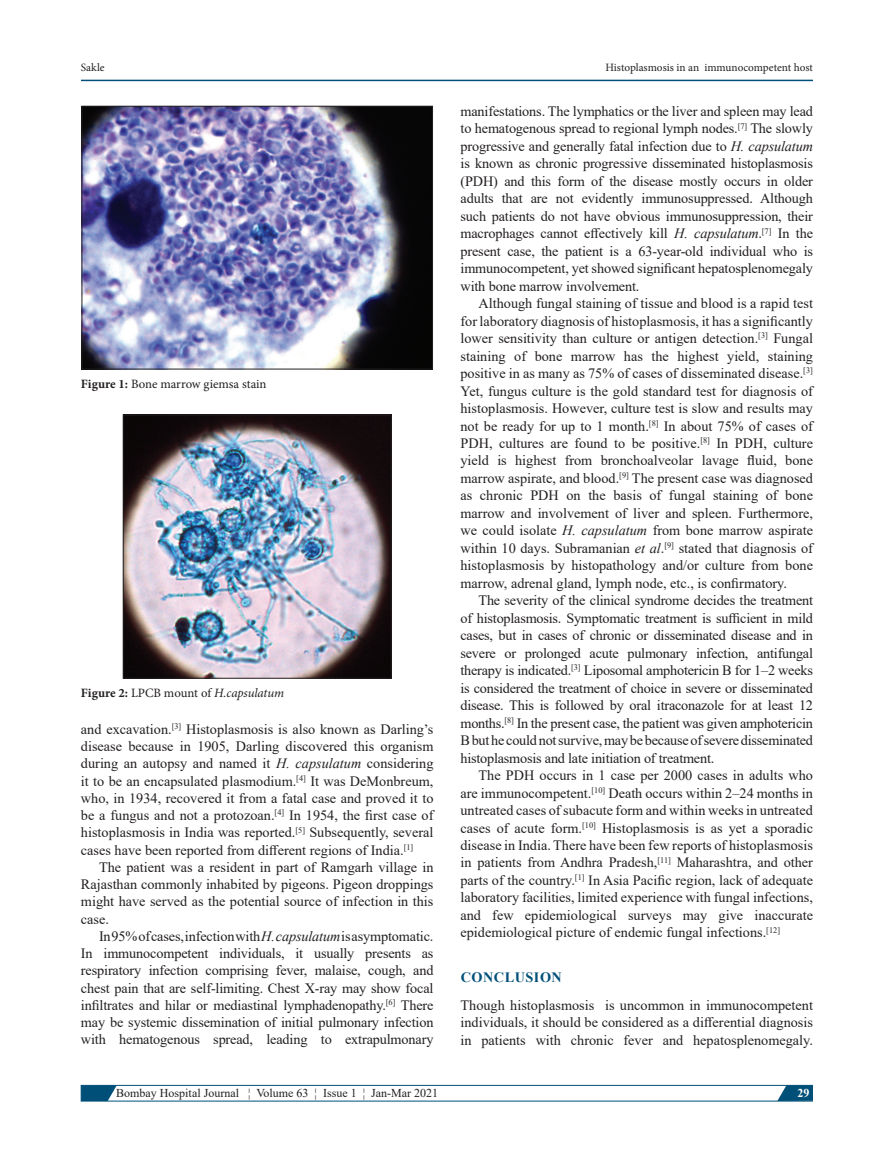
<style>
.page{position:relative;width:894px;height:1170px;background:#fff}
.page>*{position:absolute;margin:0;border:0;box-sizing:border-box;transform-origin:0 0}
.TX{font:14.25px/17.4px "Times New Roman";letter-spacing:-.005em;color:#231f20;text-align:justify}
.TXFL{font:14.25px/17.2px "Times New Roman";color:#231f20;text-align:justify}
.t1{font:700 14.25px "Times New Roman";letter-spacing:.035em;color:#004f79}
.FGC{font:italic 12.75px "Minion Pro";letter-spacing:-.01em;color:#231f20}
.FGC-2{font:12.75px "Minion Pro";letter-spacing:-.005em;color:#231f20}
.t2{font:12px "Times New Roman";color:#231f20}
.t3{font:700 12px "Times New Roman";color:#fff}
.t4{font:11.25px "Minion Pro";color:#231f20}
.s1{font-weight:700}
.s2{font-weight:700;font-style:normal}
.s3{font-style:normal}
.s4{font-style:italic}
</style>
<div class="page">
<hr style="left:81px;top:80px;width:731px;height:1px;background:#004f79">
<svg style="left:81px;top:1085px;width:732px;height:16px"></svg>
<img style="left:125px;top:417px;width:264px;height:259px">
<div style="left:123px;top:415px;width:268px;height:263px;border:1px solid #231f20"></div>
<img style="left:84px;top:108px;width:346px;height:259px">
<div style="left:82px;top:106px;width:350px;height:263px;border:1px solid #231f20"></div>
<p class="t4" style="left:81px;top:60px;width:25px">Sakle</p>
<p class="t4" style="left:605px;top:60px;width:209px">Histoplasmosis in an immunocompetent host</p>
<p class="FGC-2" style="left:81px;top:375px;width:187px"><span class="s1">Figure 1:</span> Bone marrow giemsa stain</p>
<p class="FGC" style="left:81px;top:684px;width:204px"><span class="s2">Figure 2:</span> <span class="s3">LPCB mount of</span> H.capsulatum</p>
<p class="TXFL" style="left:81px;top:720px;width:354px">and excavation.<sup>[3]</sup> Histoplasmosis is also known as Darling’s disease because in 1905, Darling discovered this organism during an autopsy and named it <span class="s4">H. capsulatum</span> considering it to be an encapsulated plasmodium.<sup>[4]</sup> It was DeMonbreum, who, in 1934, recovered it from a fatal case and proved it to be a fungus and not a protozoan.<sup>[4]</sup> In 1954, the first case of histoplasmosis in India was reported.<sup>[5]</sup> Subsequently, several cases have been reported from different regions of India.<sup>[1]</sup></p>
<p class="TX" style="left:81px;top:858px;width:354px;text-indent:18px">The patient was a resident in part of Ramgarh village in Rajasthan commonly inhabited by pigeons. Pigeon droppings might have served as the potential source of infection in this case.</p>
<p class="TX" style="left:81px;top:927px;width:354px;text-indent:18px">In 95% of cases, infection with <span class="s4">H. capsulatum</span> is asymptomatic.<br>In immunocompetent individuals, it usually presents as respiratory infection comprising fever, malaise, cough, and chest pain that are self-limiting. Chest X-ray may show focal infiltrates and hilar or mediastinal lymphadenopathy.<sup>[6]</sup> There may be systemic dissemination of initial pulmonary infection with hematogenous spread, leading to extrapulmonary</p>
<p class="TX" style="left:460px;top:102px;width:354px">manifestations. The lymphatics or the liver and spleen may lead to hematogenous spread to regional lymph nodes.<sup>[7]</sup> The slowly progressive and generally fatal infection due to <span class="s4">H. capsulatum </span>is known as chronic progressive disseminated histoplasmosis (PDH) and this form of the disease mostly occurs in older adults that are not evidently immunosuppressed. Although such patients do not have obvious immunosuppression, their macrophages cannot effectively kill <span class="s4">H. capsulatum</span>.<sup>[7]</sup> In the present case, the patient is a 63-year-old individual who is immunocompetent, yet showed significant hepatosplenomegaly with bone marrow involvement.</p>
<p class="TX" style="left:460px;top:294px;width:354px;text-indent:18px">Although fungal staining of tissue and blood is a rapid test for laboratory diagnosis of histoplasmosis, it has a significantly lower sensitivity than culture or antigen detection.<sup>[3]</sup> Fungal staining of bone marrow has the highest yield, staining positive in as many as 75% of cases of disseminated disease.<sup>[3] </sup>Yet, fungus culture is the gold standard test for diagnosis of histoplasmosis. However, culture test is slow and results may not be ready for up to 1 month.<sup>[8]</sup> In about 75% of cases of PDH, cultures are found to be positive.<sup>[8]</sup> In PDH, culture yield is highest from bronchoalveolar lavage fluid, bone marrow aspirate, and blood.<sup>[9]</sup> The present case was diagnosed as chronic PDH on the basis of fungal staining of bone marrow and involvement of liver and spleen. Furthermore, we could isolate <span class="s4">H. capsulatum</span> from bone marrow aspirate within 10 days. Subramanian <span class="s4">et al</span>.<sup>[9]</sup> stated that diagnosis of histoplasmosis by histopathology and/or culture from bone marrow, adrenal gland, lymph node, etc., is confirmatory.</p>
<p class="TX" style="left:460px;top:591px;width:354px;text-indent:18px">The severity of the clinical syndrome decides the treatment of histoplasmosis. Symptomatic treatment is sufficient in mild cases, but in cases of chronic or disseminated disease and in severe or prolonged acute pulmonary infection, antifungal therapy is indicated.<sup>[3]</sup> Liposomal amphotericin B for 1–2 weeks is considered the treatment of choice in severe or disseminated disease. This is followed by oral itraconazole for at least 12 months.<sup>[8]</sup> In the present case, the patient was given amphotericin B but he could not survive, may be because of severe disseminated histoplasmosis and late initiation of treatment.</p>
<p class="TX" style="left:460px;top:766px;width:354px;text-indent:18px">The PDH occurs in 1 case per 2000 cases in adults who are immunocompetent.<sup>[10]</sup> Death occurs within 2–24 months in untreated cases of subacute form and within weeks in untreated cases of acute form.<sup>[10]</sup> Histoplasmosis is as yet a sporadic disease in India. There have been few reports of histoplasmosis in patients from Andhra Pradesh,<sup>[11]</sup> Maharashtra, and other parts of the country.<sup>[1]</sup> In Asia Pacific region, lack of adequate laboratory facilities, limited experience with fungal infections, and few epidemiological surveys may give inaccurate epidemiological picture of endemic fungal infections.<sup>[12]</sup></p>
<h1 class="t1" style="left:460px;top:967px;width:103px">CONCLUSION</h1>
<p class="TXFL" style="left:460px;top:995px;width:354px">Though histoplasmosis is uncommon in immunocompetent individuals, it should be considered as a differential diagnosis in patients with chronic fever and hepatosplenomegaly.</p>
<p class="t2" style="left:116px;top:1084px;width:323px">Bombay Hospital Journal ¦ Volume 63 ¦ Issue 1 ¦ Jan-Mar 2021</p>
<p class="t3" style="left:797px;top:1084px;width:13px">29</p>
</div>
